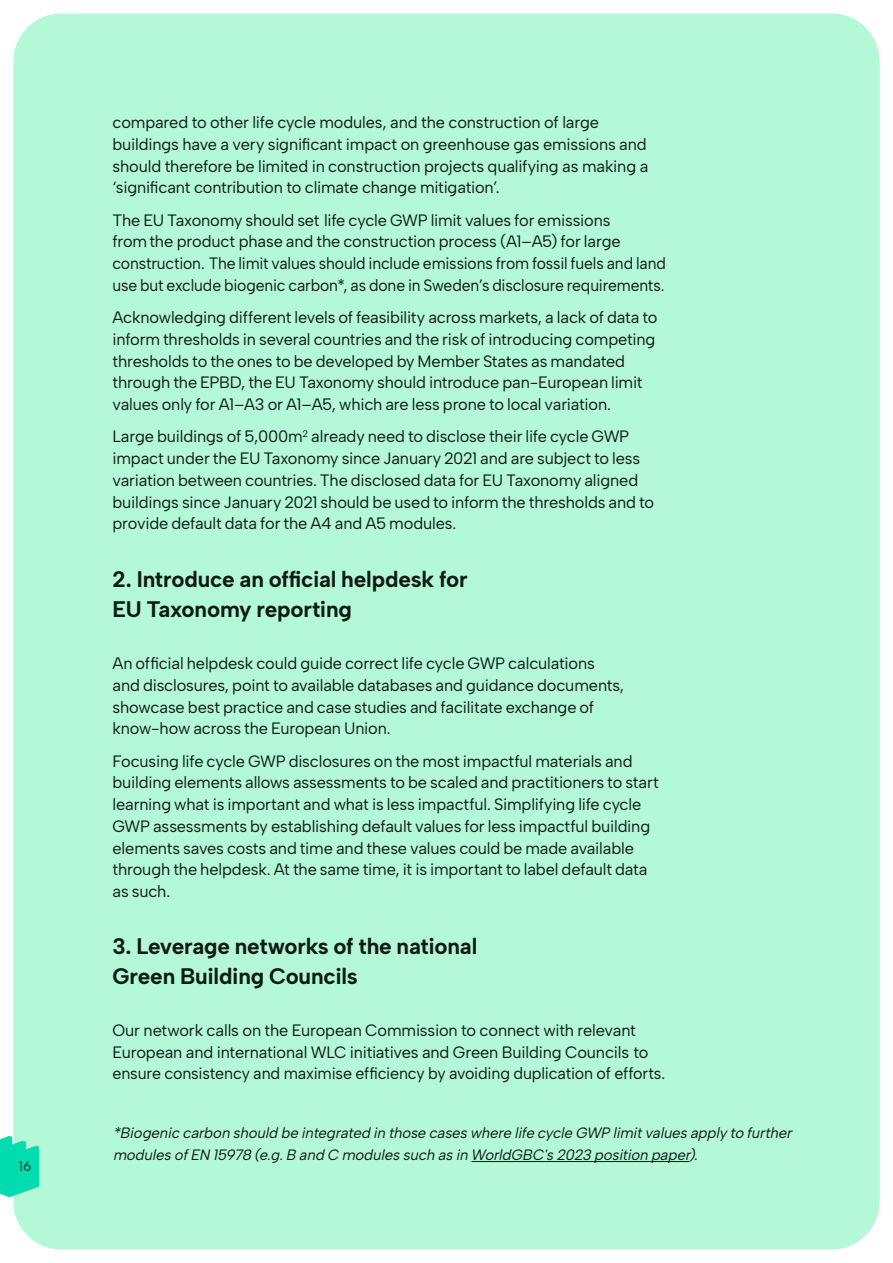
<style>
.page{position:relative;width:893px;height:1263px;background:#fff}
.page>*{position:absolute;margin:0;border:0;box-sizing:border-box;transform-origin:0 0}
.t1{font:700 22.5px/30px "Albert Sans";letter-spacing:-.01em;color:#0e1b13}
.t2{font:16.5px/21.8px "Albert Sans";letter-spacing:-.01em;color:#0e1b13}
.t3{font:italic 15px/21.8px "Albert Sans";letter-spacing:-.005em;color:#0e1b13}
.t4{font:500 13.8px "Albert Sans";color:#004b40}
</style>
<div class="page">
<div style="left:6px;top:13px;width:874px;height:1237px;background:#b3f8d7"></div>
<img style="left:0;top:1136px;width:39px;height:60px">
<hr style="left:472px;top:1161px;width:218px;height:1px;background:#0e1b13">
<p class="t4" style="left:19px;top:1158px;width:14px">16</p>
<p class="t2" style="left:112px;top:112px;width:537px">compared to other life cycle modules, and the construction of large buildings have a very significant impact on greenhouse gas emissions and should therefore be limited in construction projects qualifying as making a ‘significant contribution to climate change mitigation’.</p>
<p class="t2" style="left:112px;top:209px;width:555px">The EU Taxonomy should set life cycle GWP limit values for emissions<br>from the product phase and the construction process (A1–A5) for large construction. The limit values should include emissions from fossil fuels and land use but exclude biogenic carbon*, as done in Sweden’s disclosure requirements.</p>
<p class="t2" style="left:112px;top:307px;width:546px">Acknowledging different levels of feasibility across markets, a lack of data to inform thresholds in several countries and the risk of introducing competing thresholds to the ones to be developed by Member States as mandated through the EPBD, the EU Taxonomy should introduce pan-European limit values only for A1–A3 or A1–A5, which are less prone to local variation.</p>
<p class="t2" style="left:112px;top:426px;width:543px">Large buildings of 5,000m<sup>2</sup> already need to disclose their life cycle GWP impact under the EU Taxonomy since January 2021 and are subject to less variation between countries. The disclosed data for EU Taxonomy aligned buildings since January 2021 should be used to inform the thresholds and to provide default data for the A4 and A5 modules.</p>
<p class="t1" style="left:112px;top:564px;width:357px">2. Introduce an official helpdesk for<br>EU Taxonomy reporting</p>
<p class="t2" style="left:112px;top:652px;width:513px">An official helpdesk could guide correct life cycle GWP calculations and disclosures, point to available databases and guidance documents, showcase best practice and case studies and facilitate exchange of know-how across the European Union.</p>
<p class="t2" style="left:112px;top:750px;width:548px">Focusing life cycle GWP disclosures on the most impactful materials and building elements allows assessments to be scaled and practitioners to start learning what is important and what is less impactful. Simplifying life cycle GWP assessments by establishing default values for less impactful building elements saves costs and time and these values could be made available through the helpdesk. At the same time, it is important to label default data as such.</p>
<p class="t1" style="left:112px;top:931px;width:366px">3. Leverage networks of the national<br>Green Building Councils</p>
<p class="t2" style="left:112px;top:1019px;width:554px">Our network calls on the European Commission to connect with relevant<br>European and international WLC initiatives and Green Building Councils to ensure consistency and maximise efficiency by avoiding duplication of efforts.</p>
<p class="t3" style="left:114px;top:1122px;width:680px">*Biogenic carbon should be integrated in those cases where life cycle GWP limit values apply to further modules of EN 15978 (e.g. B and C modules such as in WorldGBC's 2023 position paper).</p>
</div>
